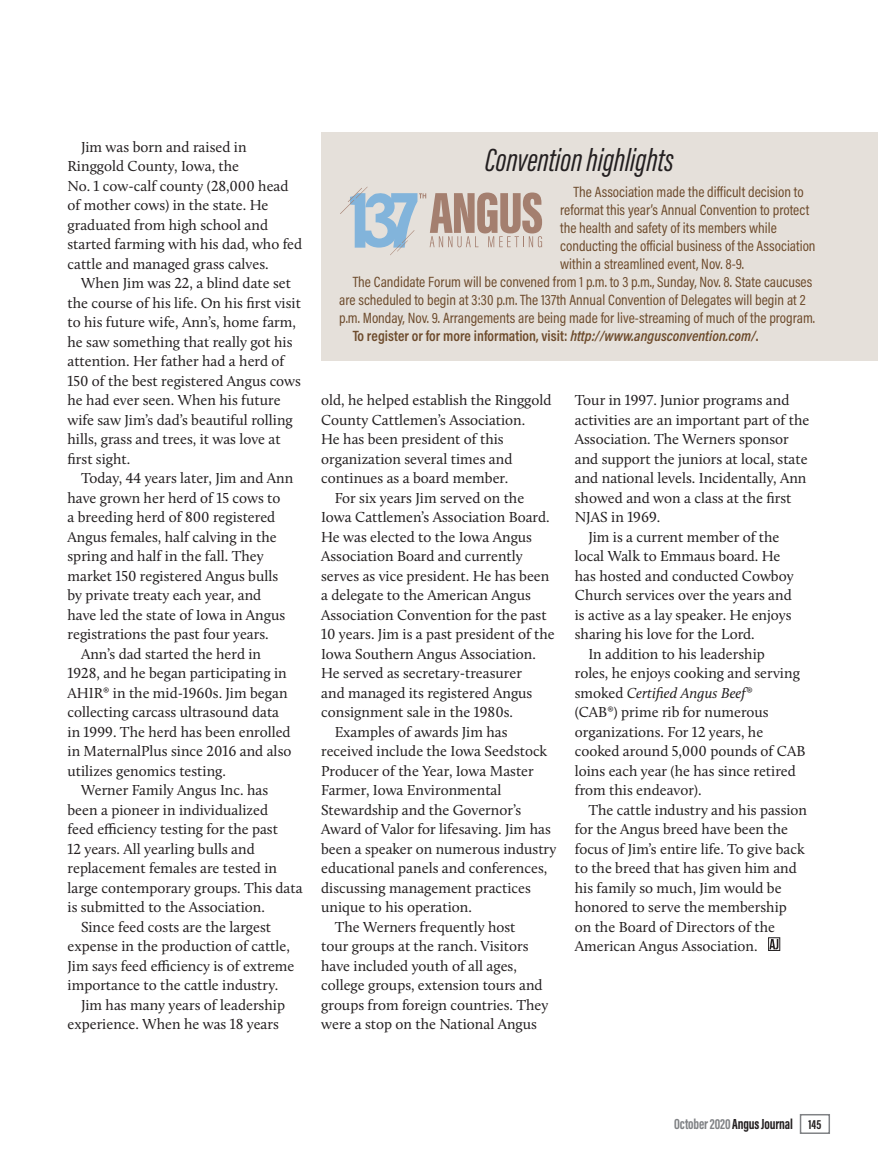
<style>
.page{position:relative;width:878px;height:1168px;background:#fff}
.page>*{position:absolute;margin:0;border:0;box-sizing:border-box;transform-origin:0 0}
.t1{font:italic 33px "Acumin Pro Extra Cond";color:#231f20}
.t2{font:15px/19.5px "Calluna";color:#231f20}
.t3{font:15px "Acumin Pro Cond";color:#6d4b2c}
.t4{font:600 15px "Acumin Pro Cond";color:#6d4b2c}
.t5{font:700 15px "Acumin Pro Extra Cond";letter-spacing:-.01em;color:#231f20}
.t6{font:italic 15px "Calluna";color:#231f20}
.s1{font-style:italic}
.s2{font-style:normal}
.s3{color:#808285}
.s4{font-size:13.5px}
</style>
<div class="page">
<div style="left:768px;top:937px;width:12px;height:14px;border:1px solid #231f20"></div>
<svg style="left:769px;top:939px;width:9px;height:10px"></svg>
<div style="left:321px;top:132px;width:557px;height:229px;background:#e5e0da"></div>
<svg style="left:340px;top:187px;width:202px;height:68px"></svg>
<div style="left:799px;top:1114px;width:31px;height:20px;border:2px solid #808285"></div>
<p class="t2" style="left:68px;top:137px;width:236px;text-indent:14px">Jim was born and raised in<br>Ringgold County, Iowa, the<br>No. 1 cow-calf county (28,000 head of mother cows) in the state. He graduated from high school and started farming with his dad, who fed cattle and managed grass calves.</p>
<p class="t2" style="left:68px;top:273px;width:235px;text-indent:14px">When Jim was 22, a blind date set the course of his life. On his first visit to his future wife, Ann’s, home farm, he saw something that really got his attention. Her father had a herd of 150 of the best registered Angus cows he had ever seen. When his future wife saw Jim’s dad’s beautiful rolling hills, grass and trees, it was love at first sight.</p>
<p class="t2" style="left:81px;top:468px;width:214px">Today, 44 years later, Jim and Ann</p>
<p class="t2" style="left:68px;top:488px;width:214px">have grown her herd of 15 cows to</p>
<p class="t2" style="left:68px;top:507px;width:209px">a breeding herd of 800 registered</p>
<p class="t2" style="left:68px;top:527px;width:211px">Angus females, half calving in the</p>
<p class="t2" style="left:68px;top:546px;width:197px">spring and half in the fall. They</p>
<p class="t2" style="left:68px;top:566px;width:212px">market 150 registered Angus bulls</p>
<p class="t2" style="left:68px;top:585px;width:195px">by private treaty each year, and</p>
<p class="t2" style="left:68px;top:605px;width:219px">have led the state of Iowa in Angus</p>
<p class="t2" style="left:68px;top:624px;width:203px">registrations the past four years.</p>
<p class="t2" style="left:81px;top:644px;width:182px">Ann’s dad started the herd in</p>
<p class="t2" style="left:68px;top:663px;width:221px">1928, and he began participating in</p>
<p class="t2" style="left:68px;top:683px;width:221px">AHIR® in the mid-1960s. Jim began</p>
<p class="t2" style="left:68px;top:702px;width:213px">collecting carcass ultrasound data</p>
<p class="t2" style="left:68px;top:722px;width:225px">in 1999. The herd has been enrolled</p>
<p class="t2" style="left:68px;top:741px;width:225px">in MaternalPlus since 2016 and also</p>
<p class="t2" style="left:68px;top:761px;width:160px">utilizes genomics testing.</p>
<p class="t2" style="left:81px;top:780px;width:189px">Werner Family Angus Inc. has</p>
<p class="t2" style="left:68px;top:800px;width:202px">been a pioneer in individualized</p>
<p class="t2" style="left:68px;top:819px;width:212px">feed efficiency testing for the past</p>
<p class="t2" style="left:68px;top:839px;width:189px">12 years. All yearling bulls and</p>
<p class="t2" style="left:68px;top:858px;width:211px">replacement females are tested in</p>
<p class="t2" style="left:68px;top:878px;width:237px">large contemporary groups. This data</p>
<p class="t2" style="left:68px;top:897px;width:199px">is submitted to the Association.</p>
<p class="t2" style="left:81px;top:917px;width:191px">Since feed costs are the largest</p>
<p class="t2" style="left:68px;top:936px;width:224px">expense in the production of cattle,</p>
<p class="t2" style="left:68px;top:956px;width:228px">Jim says feed efficiency is of extreme</p>
<p class="t2" style="left:68px;top:975px;width:212px">importance to the cattle industry.</p>
<p class="t2" style="left:81px;top:995px;width:205px">Jim has many years of leadership</p>
<p class="t2" style="left:68px;top:1014px;width:213px">experience. When he was 18 years</p>
<h1 class="t1" style="left:485px;top:140px;width:190px">Convention highlights</h1>
<p class="t3" style="left:573px;top:182px;width:232px">The Association made the difficult decision to</p>
<p class="t3" style="left:560px;top:200px;width:251px">reformat this year’s Annual Convention to protect</p>
<p class="t3" style="left:560px;top:218px;width:218px">the health and safety of its members while</p>
<p class="t3" style="left:560px;top:236px;width:257px">conducting the official business of the Association</p>
<p class="t3" style="left:560px;top:254px;width:185px">within a streamlined event, Nov. 8-9.</p>
<p class="t3" style="left:353px;top:272px;width:461px">The Candidate Forum will be convened from 1 p.m. to 3 p.m., Sunday, Nov. 8. State caucuses</p>
<p class="t3" style="left:339px;top:290px;width:468px">are scheduled to begin at 3:30 p.m. The 137th Annual Convention of Delegates will begin at 2</p>
<p class="t3" style="left:339px;top:308px;width:477px">p.m. Monday, Nov. 9. Arrangements are being made for live-streaming of much of the program.</p>
<p class="t4" style="left:353px;top:326px;width:407px">To register or for more information, visit: <span class="s1">http://www.angusconvention.com/</span>.</p>
<p class="t2" style="left:321px;top:390px;width:232px">old, he helped establish the Ringgold</p>
<p class="t2" style="left:321px;top:410px;width:206px">County Cattlemen’s Association.</p>
<p class="t2" style="left:321px;top:429px;width:184px">He has been president of this</p>
<p class="t2" style="left:321px;top:449px;width:193px">organization several times and</p>
<p class="t2" style="left:321px;top:468px;width:189px">continues as a board member.</p>
<p class="t2" style="left:334px;top:488px;width:191px">For six years Jim served on the</p>
<p class="t2" style="left:321px;top:507px;width:230px">Iowa Cattlemen’s Association Board.</p>
<p class="t2" style="left:321px;top:527px;width:212px">He was elected to the Iowa Angus</p>
<p class="t2" style="left:321px;top:546px;width:203px">Association Board and currently</p>
<p class="t2" style="left:321px;top:566px;width:230px">serves as vice president. He has been</p>
<p class="t2" style="left:321px;top:585px;width:211px">a delegate to the American Angus</p>
<p class="t2" style="left:321px;top:605px;width:227px">Association Convention for the past</p>
<p class="t2" style="left:321px;top:624px;width:235px">10 years. Jim is a past president of the</p>
<p class="t2" style="left:321px;top:644px;width:216px">Iowa Southern Angus Association.</p>
<p class="t2" style="left:321px;top:663px;width:202px">He served as secretary-treasurer</p>
<p class="t2" style="left:321px;top:683px;width:213px">and managed its registered Angus</p>
<p class="t2" style="left:321px;top:702px;width:193px">consignment sale in the 1980s.</p>
<p class="t2" style="left:334px;top:722px;width:174px">Examples of awards Jim has</p>
<p class="t2" style="left:321px;top:741px;width:228px">received include the Iowa Seedstock</p>
<p class="t2" style="left:321px;top:761px;width:214px">Producer of the Year, Iowa Master</p>
<p class="t2" style="left:321px;top:780px;width:182px">Farmer, Iowa Environmental</p>
<p class="t2" style="left:321px;top:800px;width:201px">Stewardship and the Governor’s</p>
<p class="t2" style="left:321px;top:819px;width:231px">Award of Valor for lifesaving. Jim has</p>
<p class="t2" style="left:321px;top:839px;width:237px">been a speaker on numerous industry</p>
<p class="t2" style="left:321px;top:858px;width:227px">educational panels and conferences,</p>
<p class="t2" style="left:321px;top:878px;width:211px">discussing management practices</p>
<p class="t2" style="left:321px;top:897px;width:152px">unique to his operation.</p>
<p class="t2" style="left:334px;top:917px;width:182px">The Werners frequently host</p>
<p class="t2" style="left:321px;top:936px;width:209px">tour groups at the ranch. Visitors</p>
<p class="t2" style="left:321px;top:956px;width:197px">have included youth of all ages,</p>
<p class="t2" style="left:321px;top:975px;width:223px">college groups, extension tours and</p>
<p class="t2" style="left:321px;top:995px;width:229px">groups from foreign countries. They</p>
<p class="t2" style="left:321px;top:1014px;width:217px">were a stop on the National Angus</p>
<p class="t2" style="left:574px;top:390px;width:216px">Tour in 1997. Junior programs and</p>
<p class="t2" style="left:574px;top:410px;width:236px">activities are an important part of the</p>
<p class="t2" style="left:574px;top:429px;width:215px">Association. The Werners sponsor</p>
<p class="t2" style="left:574px;top:449px;width:234px">and support the juniors at local, state</p>
<p class="t2" style="left:574px;top:468px;width:233px">and national levels. Incidentally, Ann</p>
<p class="t2" style="left:574px;top:488px;width:218px">showed and won a class at the first</p>
<p class="t2" style="left:574px;top:507px;width:87px">NJAS in 1969.</p>
<p class="t2" style="left:588px;top:527px;width:193px">Jim is a current member of the</p>
<p class="t2" style="left:574px;top:546px;width:207px">local Walk to Emmaus board. He</p>
<p class="t2" style="left:574px;top:566px;width:220px">has hosted and conducted Cowboy</p>
<p class="t2" style="left:574px;top:585px;width:218px">Church services over the years and</p>
<p class="t2" style="left:574px;top:605px;width:218px">is active as a lay speaker. He enjoys</p>
<p class="t2" style="left:574px;top:624px;width:181px">sharing his love for the Lord.</p>
<p class="t2" style="left:588px;top:644px;width:178px">In addition to his leadership</p>
<p class="t2" style="left:574px;top:663px;width:226px">roles, he enjoys cooking and serving</p>
<p class="t6" style="left:574px;top:683px;width:179px"><span class="s2">smoked</span> Certified Angus Beef®</p>
<p class="t2" style="left:574px;top:702px;width:195px">(CAB®) prime rib for numerous</p>
<p class="t2" style="left:574px;top:722px;width:190px">organizations. For 12 years, he</p>
<p class="t2" style="left:574px;top:741px;width:232px">cooked around 5,000 pounds of CAB</p>
<p class="t2" style="left:574px;top:761px;width:222px">loins each year (he has since retired</p>
<p class="t2" style="left:574px;top:780px;width:128px">from this endeavor).</p>
<p class="t2" style="left:588px;top:800px;width:220px">The cattle industry and his passion</p>
<p class="t2" style="left:574px;top:819px;width:215px">for the Angus breed have been the</p>
<p class="t2" style="left:574px;top:839px;width:231px">focus of Jim’s entire life. To give back</p>
<p class="t2" style="left:574px;top:858px;width:223px">to the breed that has given him and</p>
<p class="t2" style="left:574px;top:878px;width:208px">his family so much, Jim would be</p>
<p class="t2" style="left:574px;top:897px;width:213px">honored to serve the membership</p>
<p class="t2" style="left:574px;top:917px;width:202px">on the Board of Directors of the</p>
<p class="t2" style="left:574px;top:936px;width:184px">American Angus Association.</p>
<p class="t5" style="left:674px;top:1115px;width:149px"><span class="s3">October 2020</span> Angus Journal <span class="s4">145</span></p>
</div>
